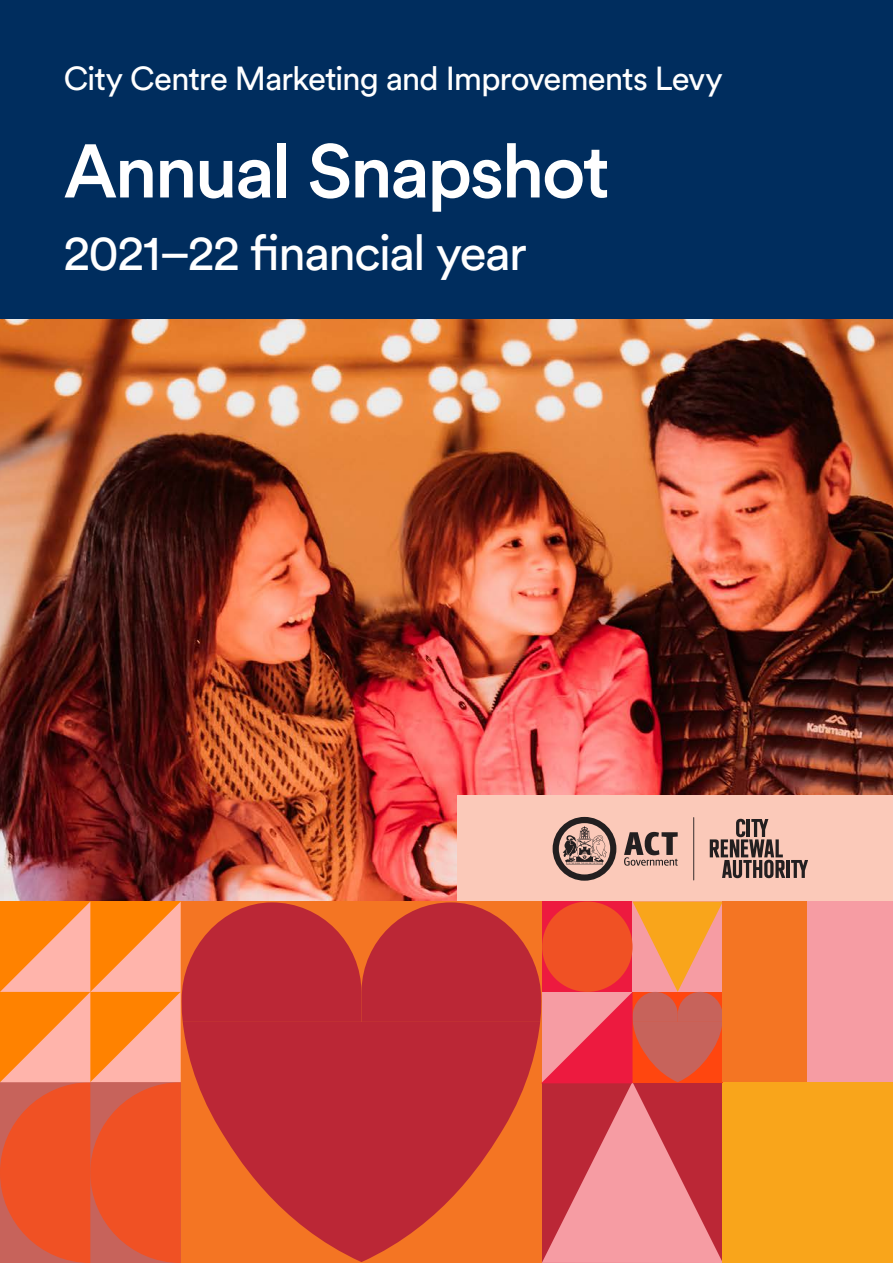
<style>
.page{position:relative;width:893px;height:1263px;background:#fff}
.page>*{position:absolute;margin:0;border:0;box-sizing:border-box;transform-origin:0 0}
.Letterhead_details_u{font:500 75px "Circular Std";letter-spacing:-.035em;color:#fff}
.Letterhead_details_u-2{font:49.5px "Circular Std";letter-spacing:-.035em;color:#fff}
.Letterhead_details_u-3{font:33px "Circular Std";letter-spacing:-.035em;color:#fff}
</style>
<div class="page">
<img style="left:0;top:319px;width:893px;height:582px">
<div style="left:457px;top:796px;width:436px;height:106px;background:#fbc9b9"></div>
<svg style="left:553px;top:817px;width:141px;height:64px"></svg>
<svg style="left:710px;top:819px;width:75px;height:59px"></svg>
<hr style="left:786px;top:860px;width:4px;height:18px;background:#231f20">
<svg style="left:791px;top:860px;width:17px;height:18px"></svg>
<div style="left:0;top:0;width:893px;height:319px;background:#002d5e"></div>
<div style="left:723px;top:1082px;width:170px;height:181px;background:#f9a51b"></div>
<div style="left:723px;top:901px;width:170px;height:181px;background:#f47523"></div>
<svg style="left:0;top:901px;width:723px;height:362px;background:#db5540"></svg>
<div style="left:808px;top:901px;width:85px;height:181px;background:#f69ca3"></div>
<p class="Letterhead_details_u-3" style="left:64px;top:59px;width:660px">City Centre Marketing and Improvements Levy</p>
<p class="Letterhead_details_u" style="left:64px;top:124px;width:548px">Annual Snapshot</p>
<p class="Letterhead_details_u-2" style="left:64px;top:222px;width:465px">2021–22 financial year</p>
</div>
